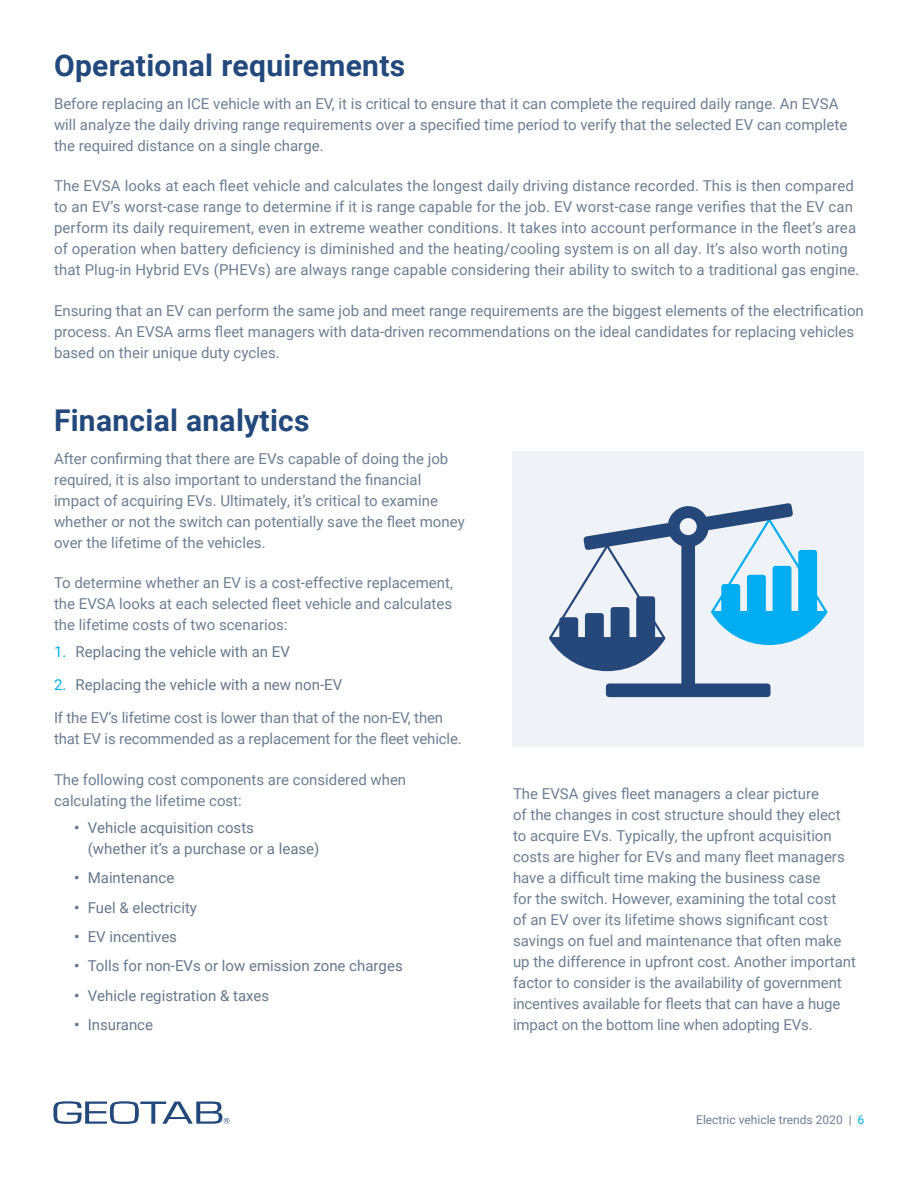
<style>
.page{position:relative;width:918px;height:1188px;background:#fff}
.page>*{position:absolute;margin:0;border:0;box-sizing:border-box;transform-origin:0 0}
.t1{font:700 30px "Roboto";letter-spacing:.01em;color:#23487c}
.t2{font:15px/21px "Roboto";color:#6d7f93}
.t3{font:15px/21px "Roboto";color:#66788c}
.t4{font:12px "Roboto";color:#6d7f93}
.s1{color:#00aeef}
.s2{font-weight:700}
</style>
<div class="page">
<svg style="left:53px;top:1101px;width:177px;height:23px"></svg>
<div style="left:512px;top:451px;width:352px;height:295px;background:#eff3f7"></div>
<svg style="left:793px;top:549px;width:34px;height:92px"></svg>
<svg style="left:549px;top:503px;width:244px;height:194px"></svg>
<h1 class="t1" style="left:54px;top:44px;width:353px">Operational requirements</h1>
<p class="t2" style="left:54px;top:92px;width:795px">Before replacing an ICE vehicle with an EV, it is critical to ensure that it can complete the required daily range. An EVSA will analyze the daily driving range requirements over a specified time period to verify that the selected EV can complete the required distance on a single charge.</p>
<p class="t2" style="left:54px;top:175px;width:807px">The EVSA looks at each fleet vehicle and calculates the longest daily driving distance recorded. This is then compared to an EV’s worst-case range to determine if it is range capable for the job. EV worst-case range verifies that the EV can perform its daily requirement, even in extreme weather conditions. It takes into account performance in the fleet’s area of operation when battery deficiency is diminished and the heating/cooling system is on all day. It’s also worth noting that Plug-in Hybrid EVs (PHEVs) are always range capable considering their ability to switch to a traditional gas engine.</p>
<p class="t2" style="left:54px;top:299px;width:811px">Ensuring that an EV can perform the same job and meet range requirements are the biggest elements of the electrification process. An EVSA arms fleet managers with data-driven recommendations on the ideal candidates for replacing vehicles based on their unique duty cycles.</p>
<h1 class="t1" style="left:54px;top:408px;width:257px">Financial analytics</h1>
<p class="t2" style="left:54px;top:447px;width:412px">After confirming that there are EVs capable of doing the job required, it is also important to understand the financial impact of acquiring EVs. Ultimately, it’s critical to examine whether or not the switch can potentially save the fleet money over the lifetime of the vehicles.</p>
<p class="t2" style="left:54px;top:572px;width:400px;text-align:justify">To determine whether an EV is a cost-effective replacement, the EVSA looks at each selected fleet vehicle and calculates the lifetime costs of two scenarios:</p>
<p class="t3" style="left:54px;top:642px;width:238px"><span class="s1">1.</span> Replacing the vehicle with an EV</p>
<p class="t3" style="left:54px;top:675px;width:290px"><span class="s1">2.</span> Replacing the vehicle with a new non-EV</p>
<p class="t2" style="left:54px;top:707px;width:409px">If the EV’s lifetime cost is lower than that of the non-EV, then that EV is recommended as a replacement for the fleet vehicle.</p>
<p class="t2" style="left:54px;top:768px;width:354px">The following cost components are considered when calculating the lifetime cost:</p>
<p class="t3" style="left:88px;top:816px;width:233px;text-indent:-14px"><span class="s2">•</span> Vehicle acquisition costs<br>(whether it’s a purchase or a lease)</p>
<p class="t3" style="left:74px;top:868px;width:102px"><span class="s2">•</span> Maintenance</p>
<p class="t3" style="left:74px;top:898px;width:124px"><span class="s2">•</span> Fuel &amp; electricity</p>
<p class="t3" style="left:74px;top:927px;width:104px"><span class="s2">•</span> EV incentives</p>
<p class="t3" style="left:74px;top:955px;width:330px"><span class="s2">•</span> Tolls for non-EVs or low emission zone charges</p>
<p class="t3" style="left:74px;top:986px;width:197px"><span class="s2">•</span> Vehicle registration &amp; taxes</p>
<p class="t3" style="left:74px;top:1015px;width:80px"><span class="s2">•</span> Insurance</p>
<p class="t2" style="left:513px;top:783px;width:345px">The EVSA gives fleet managers a clear picture<br>of the changes in cost structure should they elect to acquire EVs. Typically, the upfront acquisition costs are higher for EVs and many fleet managers have a difficult time making the business case<br>for the switch. However, examining the total cost<br>of an EV over its lifetime shows significant cost savings on fuel and maintenance that often make up the difference in upfront cost. Another important factor to consider is the availability of government incentives available for fleets that can have a huge impact on the bottom line when adopting EVs.</p>
<p class="t4" style="left:696px;top:1114px;width:170px">Electric vehicle trends 2020 | <span class="s1">6</span></p>
</div>
